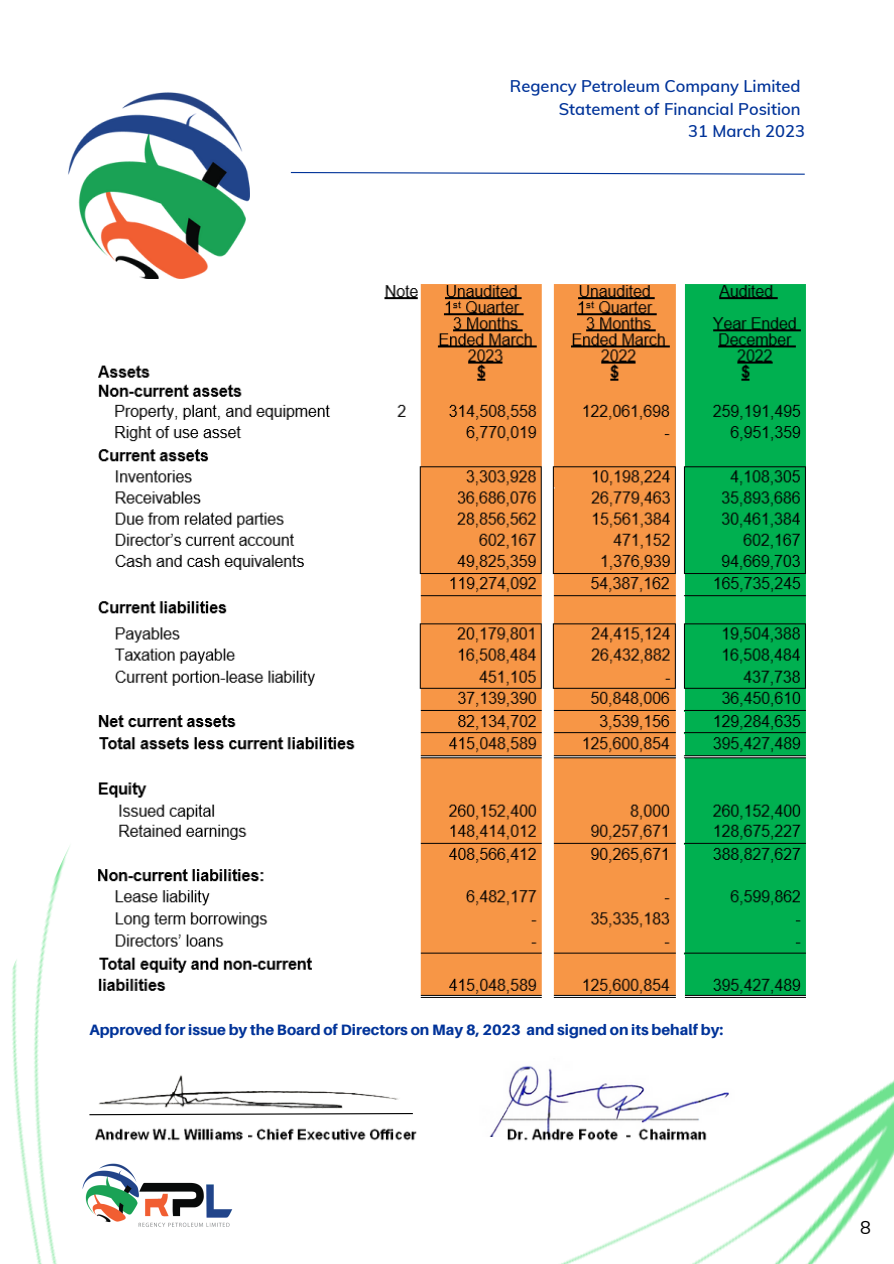
<style>
.page{position:relative;width:894px;height:1264px;background:#fff}
.page>*{position:absolute;margin:0;border:0;box-sizing:border-box;transform-origin:0 0}
.t1{font:18px "Muli";color:#000}
.t2{font:600 16.5px "Muli";color:#039}
.t3{font:800 15px "Aileron";color:#039}
</style>
<div class="page">
<img style="left:12px;top:846px;width:881px;height:417px">
<svg style="left:290px;top:172px;width:515px;height:3px"></svg>
<img style="left:68px;top:92px;width:181px;height:187px">
<img style="left:71px;top:1153px;width:171px;height:89px">
<svg style="left:88px;top:1112px;width:326px;height:3px"></svg>
<img style="left:84px;top:284px;width:726px;height:721px">
<img style="left:478px;top:1056px;width:272px;height:68px">
<img style="left:89px;top:1065px;width:321px;height:50px">
<img style="left:95px;top:1124px;width:661px;height:18px">
<p class="t2" style="left:510px;top:75px;width:292px">Regency Petroleum Company Limited</p>
<p class="t2" style="left:558px;top:98px;width:243px">Statement of Financial Position</p>
<p class="t2" style="left:688px;top:121px;width:118px">31 March 2023</p>
<p class="t3" style="left:89px;top:1020px;width:635px">Approved for issue by the Board of Directors on May 8, 2023 and signed on its behalf by:</p>
<p class="t1" style="left:859px;top:1216px;width:12px">8</p>
</div>
